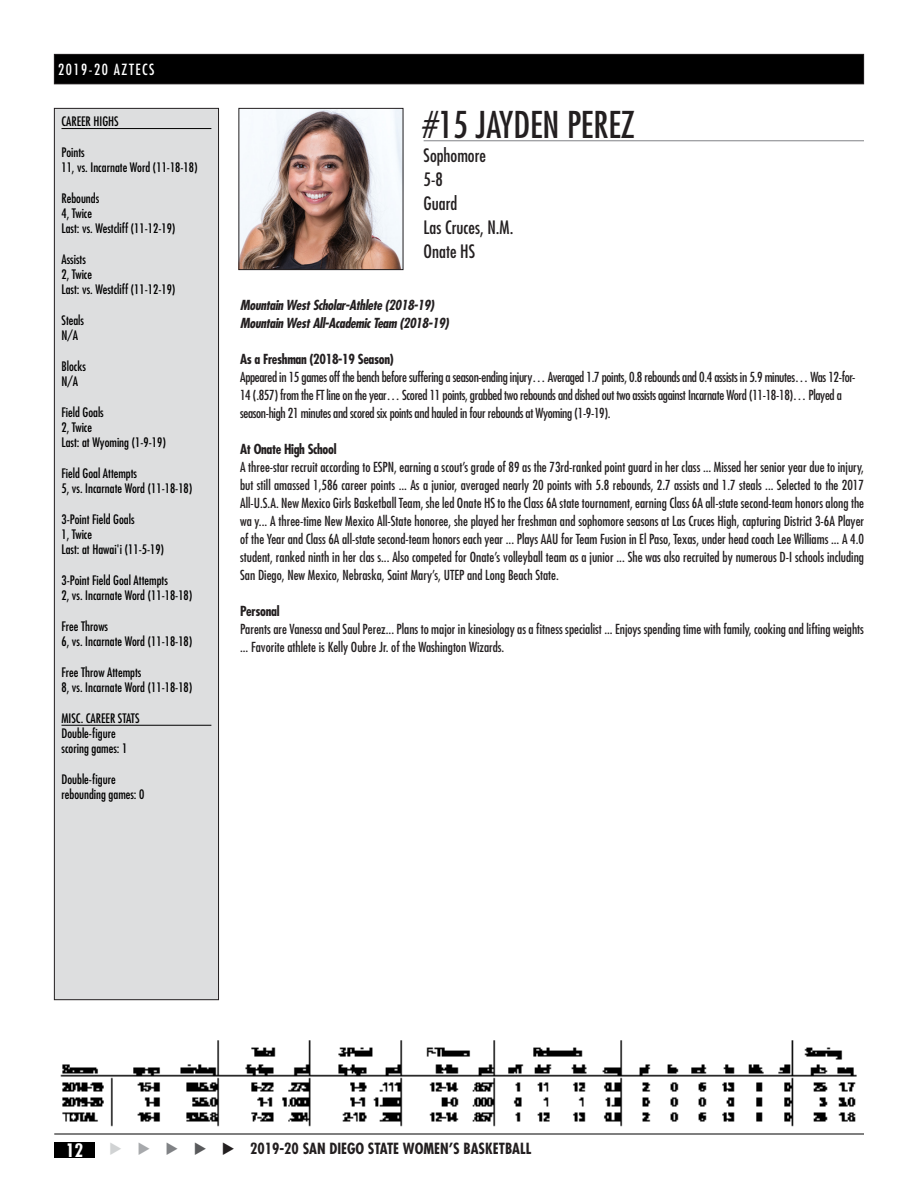
<style>
.page{position:relative;width:918px;height:1188px;background:#fff}
.page>*{position:absolute;margin:0;border:0;box-sizing:border-box;transform-origin:0 0}
.t1{font:condensed 36px "Futura Std";color:#231f20}
.t2{font:condensed 18px "Futura Std";color:#231f20}
.t3{font:700 condensed 18px "Futura Std";color:#fff}
.t4{font:700 condensed 15px "Futura Std";color:#231f20}
.t5{font:condensed 15px "Futura Std";letter-spacing:.1em;color:#fff}
.Paragraph_Style_4{font:condensed 13.5px/18px "Futura Std";letter-spacing:-.025em;color:#231f20}
.Paragraph_Style_4-2{font:condensed 13.5px/18px "Futura Std";color:#231f20}
.Paragraph_Style_4-3{font:italic 700 condensed 13.5px "Futura Std";letter-spacing:-.025em;color:#231f20}
.Paragraph_Style_4-4{font:700 condensed 13.5px "Futura Std";letter-spacing:-.025em;color:#231f20}
.t6{font:condensed 12.75px "Futura Std";color:#000}
.s1{color:#d1d3d4}
.s2{color:#a7a9ac}
.s3{color:#808285}
.s4{color:#58595b}
</style>
<div class="page">
<div style="left:54px;top:1142px;width:41px;height:15px;background:#000"></div>
<hr style="left:54px;top:1134px;width:810px;height:1px;background:#000">
<hr style="left:424px;top:140px;width:440px;height:1px;background:#808285">
<img style="left:240px;top:110px;width:161px;height:158px">
<div style="left:238px;top:108px;width:165px;height:162px;border:1px solid #231f20"></div>
<div style="left:54px;top:54px;width:810px;height:30px;background:#000"></div>
<div style="left:54px;top:54px;width:810px;height:30px;border:1px solid #231f20"></div>
<div style="left:54px;top:108px;width:165px;height:892px;background:#dddedf"></div>
<hr style="left:62px;top:128px;width:149px;height:1px;background:#000">
<hr style="left:62px;top:725px;width:149px;height:1px;background:#000">
<div style="left:54px;top:108px;width:165px;height:892px;border:1px solid #231f20"></div>
<img style="left:60px;top:1040px;width:797px;height:87px">
<p class="t5" style="left:58px;top:61px;width:98px">2019-20 AZTECS</p>
<p class="t6" style="left:62px;top:114px;width:59px">CAREER HIGHS</p>
<p class="t6" style="left:62px;top:144px;width:25px">Points</p>
<p class="t6" style="left:62px;top:160px;width:138px">11, vs. Incarnate Word (11-18-18)</p>
<p class="t6" style="left:62px;top:190px;width:39px">Rebounds</p>
<p class="t6" style="left:62px;top:205px;width:32px">4, Twice</p>
<p class="t6" style="left:62px;top:221px;width:115px">Last: vs. Westcliff (11-12-19)</p>
<p class="t6" style="left:62px;top:251px;width:26px">Assists</p>
<p class="t6" style="left:62px;top:267px;width:32px">2, Twice</p>
<p class="t6" style="left:62px;top:282px;width:115px">Last: vs. Westcliff (11-12-19)</p>
<p class="t6" style="left:62px;top:313px;width:24px">Steals</p>
<p class="t6" style="left:62px;top:328px;width:18px">N/A</p>
<p class="t6" style="left:62px;top:358px;width:26px">Blocks</p>
<p class="t6" style="left:62px;top:374px;width:18px">N/A</p>
<p class="t6" style="left:62px;top:404px;width:44px">Field Goals</p>
<p class="t6" style="left:62px;top:420px;width:32px">2, Twice</p>
<p class="t6" style="left:62px;top:435px;width:106px">Last: at Wyoming (1-9-19)</p>
<p class="t6" style="left:62px;top:466px;width:77px">Field Goal Attempts</p>
<p class="t6" style="left:62px;top:481px;width:132px">5, vs. Incarnate Word (11-18-18)</p>
<p class="t6" style="left:62px;top:511px;width:75px">3-Point Field Goals</p>
<p class="t6" style="left:62px;top:527px;width:32px">1, Twice</p>
<p class="t6" style="left:62px;top:542px;width:104px">Last: at Hawai'i (11-5-19)</p>
<p class="t6" style="left:62px;top:573px;width:108px">3-Point Field Goal Attempts</p>
<p class="t6" style="left:62px;top:588px;width:132px">2, vs. Incarnate Word (11-18-18)</p>
<p class="t6" style="left:62px;top:619px;width:48px">Free Throws</p>
<p class="t6" style="left:62px;top:634px;width:132px">6, vs. Incarnate Word (11-18-18)</p>
<p class="t6" style="left:62px;top:664px;width:81px">Free Throw Attempts</p>
<p class="t6" style="left:62px;top:680px;width:132px">8, vs. Incarnate Word (11-18-18)</p>
<p class="t6" style="left:62px;top:710px;width:80px">MISC. CAREER STATS</p>
<p class="t6" style="left:62px;top:726px;width:56px">Double-figure</p>
<p class="t6" style="left:62px;top:741px;width:67px">scoring games: 1</p>
<p class="t6" style="left:62px;top:772px;width:56px">Double-figure</p>
<p class="t6" style="left:62px;top:787px;width:84px">rebounding games: 0</p>
<p class="t1" style="left:424px;top:103px;width:213px">#15 JAYDEN PEREZ</p>
<p class="t2" style="left:424px;top:144px;width:64px">Sophomore</p>
<p class="t2" style="left:424px;top:168px;width:21px">5-8</p>
<p class="t2" style="left:424px;top:192px;width:35px">Guard</p>
<p class="t2" style="left:424px;top:216px;width:91px">Las Cruces, N.M.</p>
<p class="t2" style="left:424px;top:240px;width:53px">Onate HS</p>
<p class="Paragraph_Style_4-3" style="left:240px;top:297px;width:196px">Mountain West Scholar-Athlete (2018-19)</p>
<p class="Paragraph_Style_4-3" style="left:240px;top:315px;width:210px">Mountain West All-Academic Team (2018-19)</p>
<p class="Paragraph_Style_4-4" style="left:240px;top:351px;width:155px">As a Freshman (2018-19 Season)</p>
<p class="Paragraph_Style_4" style="left:240px;top:368px;width:617px">Appeared in 15 games off the bench before suffering a season-ending injury… Averaged 1.7 points, 0.8 rebounds and 0.4 assists in 5.9 minutes… Was 12-for-<br>14 (.857) from the FT line on the year… Scored 11 points, grabbed two rebounds and dished out two assists against Incarnate Word (11-18-18)… Played a season-high 21 minutes and scored six points and hauled in four rebounds at Wyoming (1-9-19).</p>
<p class="Paragraph_Style_4-4" style="left:240px;top:441px;width:98px">At Onate High School</p>
<p class="Paragraph_Style_4" style="left:240px;top:458px;width:626px;text-align:justify">A three-star recruit according to ESPN, earning a scout’s grade of 89 as the 73rd-ranked point guard in her class ... Missed her senior year due to injury, but still amassed 1,586 career points ... As a junior, averaged nearly 20 points with 5.8 rebounds, 2.7 assists and 1.7 steals ... Selected to the 2017<br>All-U.S.A. New Mexico Girls Basketball Team, she led Onate HS to the Class 6A state tournament, earning Class 6A all-state second-team honors along the wa y... A three-time New Mexico All-State honoree, she played her freshman and sophomore seasons at Las Cruces High, capturing District 3-6A Player of the Year and Class 6A all-state second-team honors each year ... Plays AAU for Team Fusion in El Paso, Texas, under head coach Lee Williams ... A 4.0 student, ranked ninth in her clas s... Also competed for Onate’s volleyball team as a junior ... She was also recruited by numerous D-I schools including San Diego, New Mexico, Nebraska, Saint Mary’s, UTEP and Long Beach State.</p>
<p class="Paragraph_Style_4-4" style="left:240px;top:603px;width:41px">Personal</p>
<p class="Paragraph_Style_4-2" style="left:240px;top:620px;width:625px">Parents are Vanessa and Saul Perez... Plans to major in kinesiology as a fitness specialist ... Enjoys spending time with family, cooking and lifting weights ... Favorite athlete is Kelly Oubre Jr. of the Washington Wizards.</p>
<h2 class="t3" style="left:66px;top:1139px;width:19px">12</h2>
<p class="t4" style="left:109px;top:1139px;width:424px"><span class="s1">◆</span> <span class="s2">◆</span> <span class="s3">◆</span> <span class="s4">◆</span> ◆ 2019-20 SAN DIEGO STATE WOMEN’S BASKETBALL</p>
</div>
